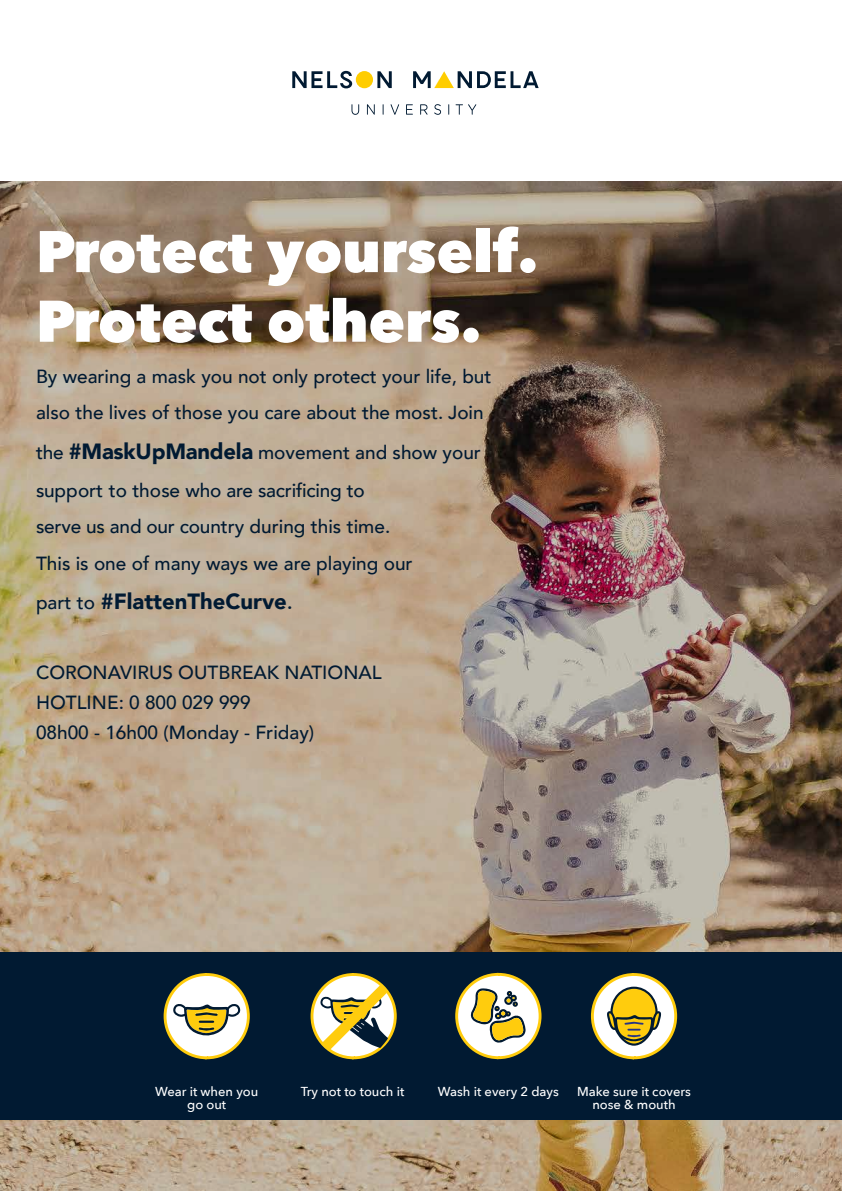
<style>
.page{position:relative;width:842px;height:1191px;background:#fff}
.page>*{position:absolute;margin:0;border:0;box-sizing:border-box;transform-origin:0 0}
.t1{font:800 58px/69.6px "Avenir Next";color:#fff}
.t2{font:900 22px "Avenir";color:#011a32}
.t3{font:500 19px/36.2px "Avenir";color:#011a32}
.t4{font:500 13px/13px "Avenir Next";color:#fff;text-align:center}
.s1{font-weight:900;font-size:22px}
.s2{font-family:"Avenir LT"}
.s3{font-weight:500;font-size:19px}
.s4{font-weight:500}
</style>
<div class="page">
<img style="left:0;top:181px;width:842px;height:1010px">
<div style="left:356px;top:71px;width:17px;height:17px;background:#ffcd00;border-radius:50%"></div>
<svg style="left:377px;top:71px;width:15px;height:17px"></svg>
<svg style="left:413px;top:71px;width:126px;height:17px"></svg>
<svg style="left:292px;top:71px;width:60px;height:17px"></svg>
<svg style="left:351px;top:104px;width:8px;height:11px"></svg>
<svg style="left:367px;top:104px;width:8px;height:11px"></svg>
<svg style="left:391px;top:104px;width:8px;height:11px"></svg>
<svg style="left:406px;top:104px;width:7px;height:11px"></svg>
<svg style="left:420px;top:104px;width:7px;height:11px"></svg>
<svg style="left:434px;top:104px;width:7px;height:11px"></svg>
<svg style="left:456px;top:104px;width:20px;height:11px"></svg>
<div style="left:0;top:952px;width:842px;height:168px;background:#011a32"></div>
<svg style="left:163px;top:973px;width:87px;height:87px"></svg>
<svg style="left:310px;top:973px;width:87px;height:87px"></svg>
<svg style="left:455px;top:972px;width:87px;height:88px"></svg>
<svg style="left:590px;top:973px;width:88px;height:87px"></svg>
<h1 class="t1" style="left:36px;top:216px;width:504px">Protect yourself.<br>Protect others.</h1>
<p class="t3" style="left:36px;top:357px;width:457px">By wearing a mask you not only protect your life, but also the lives of those you care about the most. Join</p>
<p class="t3" style="left:36px;top:431px;width:446px;line-height:38.7px">the <span class="s1">#MaskUpMandela</span> movement and show <span class="s2">y</span>our support to those who are sacrificing to</p>
<p class="t3" style="left:36px;top:507px;width:378px">serve us and our country during this time.<br>This is one of many ways we are playing our</p>
<p class="t2" style="left:36px;top:582px;width:259px"><span class="s3">part to</span> #FlattenTheCurve<span class="s4">.</span></p>
<p class="t3" style="left:36px;top:656px;width:347px;line-height:30px">CORONAVIRUS OUTBREAK NATIONAL<br>HOTLINE: 0 800 029 999<br>08h00 - 16h00 (Monday - Friday)</p>
<p class="t4" style="left:155px;top:1084px;width:105px">Wear it when you</p>
<p class="t4" style="left:301px;top:1084px;width:105px">Try not to touch it</p>
<p class="t4" style="left:187px;top:1097px;width:41px">go out</p>
<p class="t4" style="left:438px;top:1084px;width:123px">Wash it every 2 days</p>
<p class="t4" style="left:577px;top:1084px;width:115px">Make sure it covers nose &amp; mouth</p>
</div>
